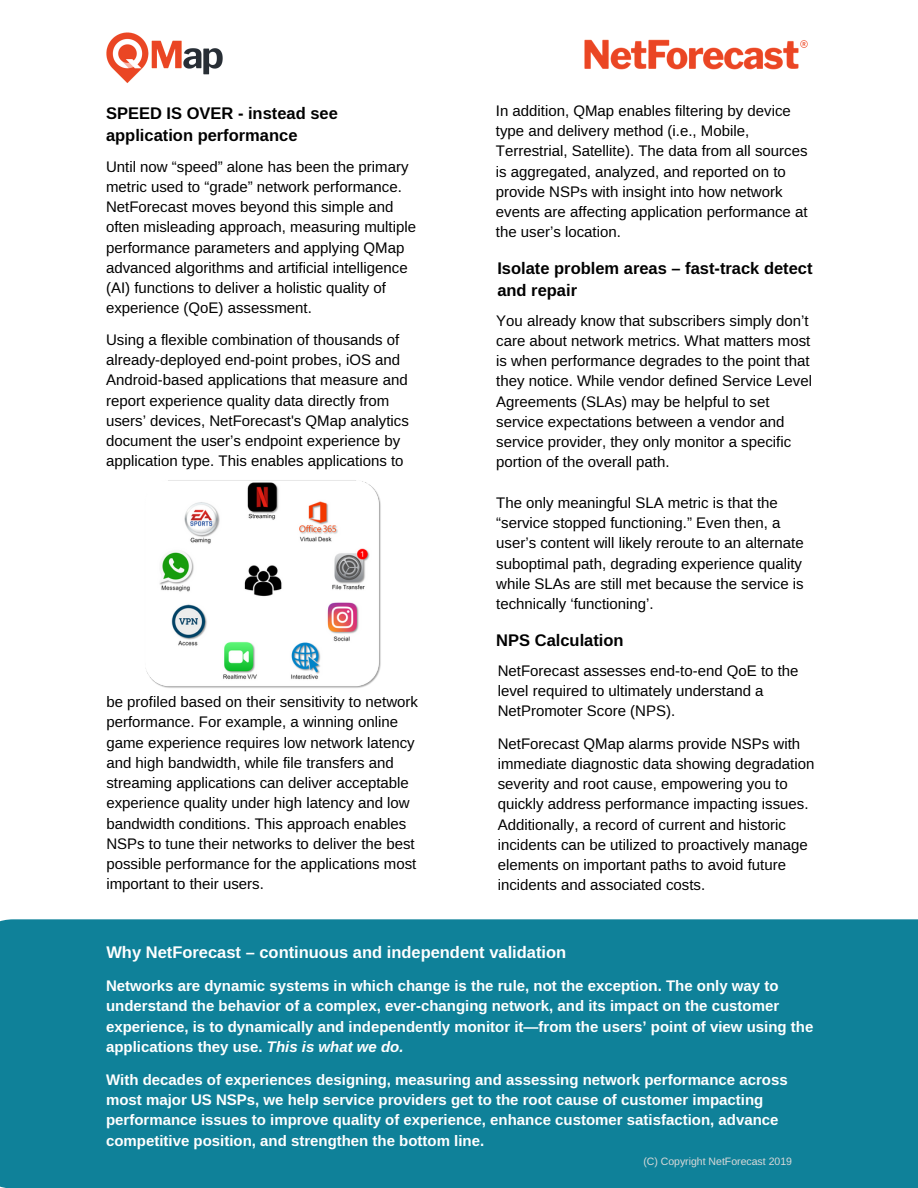
<style>
.page{position:relative;width:918px;height:1188px;background:#fff}
.page>*{position:absolute;margin:0;border:0;box-sizing:border-box;transform-origin:0 0}
.t1{font:700 16.5px/22.5px "Libra Sans";color:#000}
.t2{font:700 16.5px "Libra Sans";color:#fff}
.t3{font:15px/20.2px "Libra Sans";color:#000}
.t4{font:700 15px/20.2px "Libra Sans";color:#fff}
.t5{font:10.5px "Libra Sans";color:#d9d9d9}
.s1{font-style:italic}
</style>
<div class="page">
<img style="left:145px;top:480px;width:236px;height:208px">
<div style="left:0;top:919px;width:918px;height:269px;background:#0f8199"></div>
<img style="left:584px;top:39px;width:224px;height:31px">
<img style="left:106px;top:32px;width:117px;height:51px">
<p class="t1" style="left:106px;top:102px;width:233px">SPEED IS OVER - instead see application performance</p>
<p class="t3" style="left:106px;top:156px;width:312px">Until now “speed” alone has been the primary metric used to “grade” network performance.<br>NetForecast moves beyond this simple and often misleading approach, measuring multiple performance parameters and applying QMap advanced algorithms and artificial intelligence (AI) functions to deliver a holistic quality of experience (QoE) assessment.</p>
<p class="t3" style="left:106px;top:330px;width:304px">Using a flexible combination of thousands of already-deployed end-point probes, iOS and Android-based applications that measure and report experience quality data directly from users’ devices, NetForecast's QMap analytics document the user’s endpoint experience by application type. This enables applications to</p>
<p class="t3" style="left:106px;top:692px;width:313px">be profiled based on their sensitivity to network performance. For example, a winning online game experience requires low network latency and high bandwidth, while file transfers and streaming applications can deliver acceptable experience quality under high latency and low bandwidth conditions. This approach enables NSPs to tune their networks to deliver the best possible performance for the applications most important to their users.</p>
<p class="t3" style="left:496px;top:101px;width:313px">In addition, QMap enables filtering by device type and delivery method (i.e., Mobile, Terrestrial, Satellite). The data from all sources is aggregated, analyzed, and reported on to provide NSPs with insight into how network events are affecting application performance at the user’s location.</p>
<p class="t1" style="left:497px;top:257px;width:317px">Isolate problem areas – fast-track detect and repair</p>
<p class="t3" style="left:496px;top:310px;width:317px">You already know that subscribers simply don’t care about network metrics. What matters most is when performance degrades to the point that they notice. While vendor defined Service Level Agreements (SLAs) may be helpful to set service expectations between a vendor and service provider, they only monitor a specific portion of the overall path.</p>
<p class="t3" style="left:496px;top:492px;width:309px">The only meaningful SLA metric is that the “service stopped functioning.” Even then, a user’s content will likely reroute to an alternate suboptimal path, degrading experience quality while SLAs are still met because the service is technically ‘functioning’.</p>
<p class="t1" style="left:496px;top:629px;width:129px">NPS Calculation</p>
<p class="t3" style="left:498px;top:660px;width:302px">NetForecast assesses end-to-end QoE to the level required to ultimately understand a<br>NetPromoter Score (NPS).</p>
<p class="t3" style="left:498px;top:733px;width:318px">NetForecast QMap alarms provide NSPs with immediate diagnostic data showing degradation severity and root cause, empowering you to quickly address performance impacting issues.<br>Additionally, a record of current and historic incidents can be utilized to proactively manage elements on important paths to avoid future incidents and associated costs.</p>
<p class="t2" style="left:106px;top:943px;width:461px">Why NetForecast – continuous and independent validation</p>
<p class="t4" style="left:106px;top:976px;width:709px">Networks are dynamic systems in which change is the rule, not the exception. The only way to understand the behavior of a complex, ever-changing network, and its impact on the customer experience, is to dynamically and independently monitor it—from the users’ point of view using the applications they use. <span class="s1">This is what we do.</span></p>
<p class="t4" style="left:106px;top:1070px;width:683px">With decades of experiences designing, measuring and assessing network performance across most major US NSPs, we help service providers get to the root cause of customer impacting performance issues to improve quality of experience, enhance customer satisfaction, advance competitive position, and strengthen the bottom line.</p>
<p class="t5" style="left:643px;top:1155px;width:150px">(C) Copyright NetForecast 2019</p>
</div>
